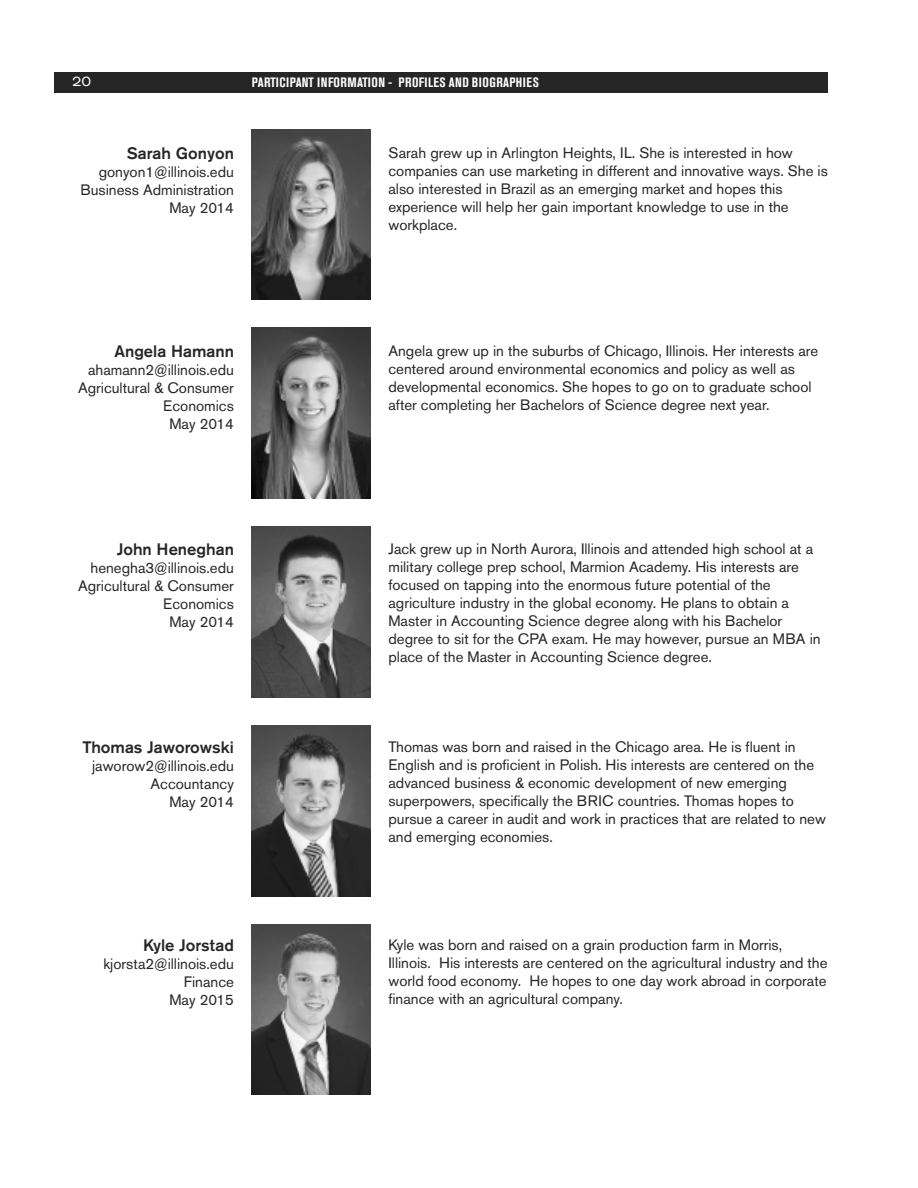
<style>
.page{position:relative;width:918px;height:1188px;background:#fff}
.page>*{position:absolute;margin:0;border:0;box-sizing:border-box;transform-origin:0 0}
.t1{font:500 16.5px "Akzidenz Grotesk Pro";color:#272627}
.t2{font:15px/18px "Akzidenz Grotesk Pro";color:#272627;text-align:right}
.t3{font:700 condensed 13.5px "Akzidenz Grotesk Pro";letter-spacing:.035em;color:#fff}
.t4{font:expanded 13.5px "Akzidenz Grotesk Pro";color:#fff}
</style>
<div class="page">
<div style="left:54px;top:72px;width:774px;height:21px;background:#272627"></div>
<img style="left:252px;top:129px;width:118px;height:171px">
<img style="left:252px;top:328px;width:118px;height:171px">
<img style="left:252px;top:526px;width:118px;height:172px">
<img style="left:252px;top:725px;width:118px;height:171px">
<img style="left:252px;top:924px;width:118px;height:171px">
<p class="t4" style="left:72px;top:72px;width:21px">20</p>
<p class="t3" style="left:252px;top:74px;width:288px">PARTICIPANT INFORMATION - PROFILES AND BIOGRAPHIES</p>
<p class="t1" style="left:127px;top:143px;width:109px">Sarah Gonyon</p>
<p class="t2" style="left:81px;top:163px;width:155px">gonyon1@illinois.edu<br>Business Administration<br>May 2014</p>
<p class="t1" style="left:114px;top:341px;width:121px">Angela Hamann</p>
<p class="t2" style="left:78px;top:361px;width:157px">ahamann2@illinois.edu<br>Agricultural &amp; Consumer<br>Economics<br>May 2014</p>
<p class="t1" style="left:117px;top:539px;width:119px">John Heneghan</p>
<p class="t2" style="left:78px;top:559px;width:157px">henegha3@illinois.edu<br>Agricultural &amp; Consumer<br>Economics<br>May 2014</p>
<p class="t1" style="left:82px;top:737px;width:153px">Thomas Jaworowski</p>
<p class="t2" style="left:92px;top:757px;width:143px">jaworow2@illinois.edu<br>Accountancy<br>May 2014</p>
<p class="t1" style="left:143px;top:935px;width:92px">Kyle Jorstad</p>
<p class="t2" style="left:103px;top:955px;width:132px">kjorsta2@illinois.edu<br>Finance<br>May 2015</p>
<p class="t2" style="left:388px;top:144px;width:441px;text-align:left">Sarah grew up in Arlington Heights, IL. She is interested in how companies can use marketing in different and innovative ways. She is also interested in Brazil as an emerging market and hopes this experience will help her gain important knowledge to use in the workplace.</p>
<p class="t2" style="left:388px;top:342px;width:431px;text-align:left">Angela grew up in the suburbs of Chicago, Illinois. Her interests are centered around environmental economics and policy as well as developmental economics. She hopes to go on to graduate school after completing her Bachelors of Science degree next year.</p>
<p class="t2" style="left:388px;top:540px;width:434px;text-align:left">Jack grew up in North Aurora, Illinois and attended high school at a military college prep school, Marmion Academy. His interests are focused on tapping into the enormous future potential of the agriculture industry in the global economy. He plans to obtain a Master in Accounting Science degree along with his Bachelor degree to sit for the CPA exam. He may however, pursue an MBA in place of the Master in Accounting Science degree.</p>
<p class="t2" style="left:388px;top:738px;width:439px;text-align:left">Thomas was born and raised in the Chicago area. He is fluent in English and is proficient in Polish. His interests are centered on the advanced business &amp; economic development of new emerging superpowers, specifically the BRIC countries. Thomas hopes to pursue a career in audit and work in practices that are related to new and emerging economies.</p>
<p class="t2" style="left:388px;top:936px;width:441px;text-align:left">Kyle was born and raised on a grain production farm in Morris, Illinois. His interests are centered on the agricultural industry and the world food economy. He hopes to one day work abroad in corporate finance with an agricultural company.</p>
</div>
